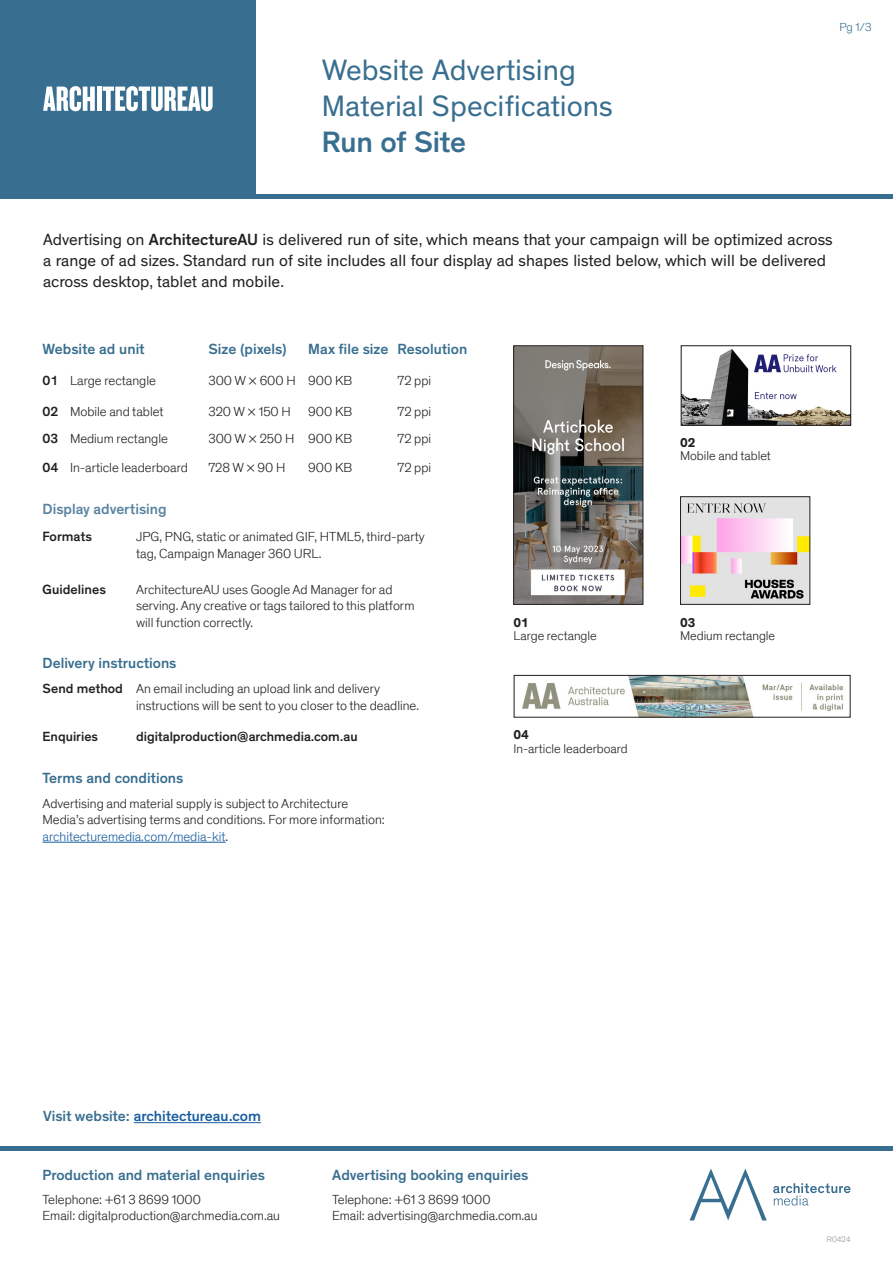
<style>
.page{position:relative;width:893px;height:1263px;background:#fff}
.page>*{position:absolute;margin:0;border:0;box-sizing:border-box;transform-origin:0 0}
.t1{font:30px/36px "Theinhardt";color:#386e8f}
.t2{font:16.5px/21px "Theinhardt";color:#231f20}
.Hanging_Indent{font:500 15px "Theinhardt";color:#386e8f}
.Subheading{font:500 15px "Theinhardt";color:#386e8f}
.Subheading-2{font:500 15px "Theinhardt";color:#175d9e}
.Hanging_Indent-2{font:500 15px "Theinhardt";color:#5983a2}
.Hanging_Indent-3{font:500 13.65px "Theinhardt";color:#231f20}
.Hanging_Indent-4{font:300 13.5px/16.5px "Theinhardt";color:#231f20}
.Hanging_Indent-5{font:500 13.5px "Theinhardt";color:#231f20}
.Paragraph_Style_1{font:300 13.05px/13px "Theinhardt";color:#231f20}
.Paragraph_Style_1-2{font:700 13.05px "Theinhardt";color:#231f20}
.t3{font:300 12px "Theinhardt";color:#386e8f}
.t4{font:300 8.25px "Theinhardt";color:#939598}
.s1{font-weight:500}
.s2{color:#175d9e}
.s3{font-weight:700}
.s4{color:#386e8f}
</style>
<div class="page">
<div style="left:0;top:0;width:255px;height:195px;background:#386e8f"></div>
<hr style="left:0;top:194px;width:893px;height:4px;background:#386e8f">
<img style="left:515px;top:348px;width:126px;height:254px">
<div style="left:513px;top:346px;width:130px;height:258px;border:1px solid #231f20"></div>
<img style="left:682px;top:498px;width:126px;height:104px">
<div style="left:680px;top:496px;width:130px;height:108px;border:1px solid #231f20"></div>
<img style="left:522px;top:677px;width:322px;height:38px">
<div style="left:514px;top:675px;width:336px;height:42px;border:1px solid #231f20"></div>
<svg style="left:43px;top:86px;width:52px;height:25px"></svg>
<hr style="left:97px;top:87px;width:4px;height:24px;background:#fff">
<svg style="left:103px;top:86px;width:110px;height:25px"></svg>
<svg style="left:689px;top:1168px;width:78px;height:52px"></svg>
<svg style="left:773px;top:1183px;width:77px;height:22px"></svg>
<hr style="left:0;top:1147px;width:893px;height:4px;background:#386e8f">
<img style="left:683px;top:349px;width:166px;height:74px">
<div style="left:681px;top:346px;width:170px;height:79px;border:1px solid #231f20"></div>
<hr style="left:43px;top:842px;width:183px;height:1px;background:#175d9e">
<hr style="left:134px;top:1122px;width:127px;height:1px;background:#175d9e">
<p class="t1" style="left:322px;top:53px;width:292px">Website Advertising<br>Material Specifications<br><span class="s1">Run of Site</span></p>
<p class="t3" style="left:839px;top:20px;width:34px">Pg 1/3</p>
<p class="t2" style="left:43px;top:229px;width:791px">Advertising on <span class="s1">ArchitectureAU</span> is delivered run of site, which means that your campaign will be optimized across a range of ad sizes. Standard run of site includes all four display ad shapes listed below, which will be delivered across desktop, tablet and mobile.</p>
<p class="Subheading" style="left:43px;top:340px;width:103px">Website ad unit</p>
<p class="Subheading" style="left:208px;top:340px;width:80px">Size (pixels)</p>
<p class="Subheading" style="left:308px;top:340px;width:82px">Max file size</p>
<p class="Subheading" style="left:398px;top:340px;width:71px">Resolution</p>
<p class="Hanging_Indent-5" style="left:43px;top:373px;width:17px">01</p>
<p class="Hanging_Indent-4" style="left:70px;top:373px;width:87px">Large rectangle</p>
<p class="Hanging_Indent-4" style="left:208px;top:373px;width:89px">300 W × 600 H</p>
<p class="Hanging_Indent-4" style="left:308px;top:373px;width:45px">900 KB</p>
<p class="Hanging_Indent-4" style="left:398px;top:373px;width:35px">72 ppi</p>
<p class="Hanging_Indent-5" style="left:43px;top:403px;width:17px">02</p>
<p class="Hanging_Indent-4" style="left:70px;top:403px;width:95px">Mobile and tablet</p>
<p class="Hanging_Indent-4" style="left:208px;top:403px;width:84px">320 W × 150 H</p>
<p class="Hanging_Indent-4" style="left:308px;top:403px;width:45px">900 KB</p>
<p class="Hanging_Indent-4" style="left:398px;top:403px;width:35px">72 ppi</p>
<p class="Hanging_Indent-5" style="left:43px;top:431px;width:17px">03</p>
<p class="Hanging_Indent-4" style="left:70px;top:431px;width:100px">Medium rectangle</p>
<p class="Hanging_Indent-4" style="left:208px;top:431px;width:88px">300 W × 250 H</p>
<p class="Hanging_Indent-4" style="left:308px;top:431px;width:45px">900 KB</p>
<p class="Hanging_Indent-4" style="left:398px;top:431px;width:35px">72 ppi</p>
<p class="Hanging_Indent-5" style="left:43px;top:459px;width:17px">04</p>
<p class="Hanging_Indent-4" style="left:70px;top:459px;width:119px">In-article leaderboard</p>
<p class="Hanging_Indent-4" style="left:208px;top:459px;width:79px">728 W × 90 H</p>
<p class="Hanging_Indent-4" style="left:308px;top:459px;width:45px">900 KB</p>
<p class="Hanging_Indent-4" style="left:398px;top:459px;width:35px">72 ppi</p>
<p class="Hanging_Indent-2" style="left:43px;top:500px;width:126px">Display advertising</p>
<p class="Hanging_Indent-3" style="left:43px;top:528px;width:51px">Formats</p>
<p class="Hanging_Indent-4" style="left:136px;top:528px;width:290px">JPG, PNG, static or animated GIF, HTML5, third-party tag, Campaign Manager 360 URL.</p>
<p class="Hanging_Indent-3" style="left:43px;top:581px;width:65px">Guidelines</p>
<p class="Hanging_Indent-4" style="left:136px;top:581px;width:280px">ArchitectureAU uses Google Ad Manager for ad serving. Any creative or tags tailored to this platform will function correctly.</p>
<p class="Hanging_Indent" style="left:43px;top:654px;width:135px">Delivery instructions</p>
<p class="Hanging_Indent-4" style="left:136px;top:680px;width:285px;text-indent:-94px"><span class="s1">Send method</span> An email including an upload link and delivery instructions will be sent to you closer to the deadline.</p>
<p class="Hanging_Indent-5" style="left:43px;top:728px;width:57px">Enquiries</p>
<p class="Hanging_Indent-5" style="left:136px;top:728px;width:223px">digitalproduction@archmedia.com.au</p>
<p class="Hanging_Indent" style="left:43px;top:769px;width:142px">Terms and conditions</p>
<p class="Hanging_Indent-4" style="left:43px;top:795px;width:344px">Advertising and material supply is subject to Architecture<br>Media’s advertising terms and conditions. For more information: <span class="s2">architecturemedia.com/media-kit</span>.</p>
<p class="Paragraph_Style_1-2" style="left:680px;top:435px;width:17px">02</p>
<p class="Paragraph_Style_1" style="left:680px;top:449px;width:92px">Mobile and tablet</p>
<p class="Paragraph_Style_1" style="left:513px;top:616px;width:85px"><span class="s3">01<br></span>Large rectangle</p>
<p class="Paragraph_Style_1-2" style="left:680px;top:614px;width:17px">03</p>
<p class="Paragraph_Style_1" style="left:680px;top:629px;width:97px">Medium rectangle</p>
<p class="Paragraph_Style_1-2" style="left:513px;top:727px;width:17px">04</p>
<p class="Paragraph_Style_1" style="left:513px;top:742px;width:116px">In-article leaderboard</p>
<p class="Subheading-2" style="left:43px;top:1107px;width:219px"><span class="s4">Visit website:</span> architectureau.com</p>
<p class="Hanging_Indent" style="left:43px;top:1165px;width:224px">Production and material enquiries</p>
<p class="Hanging_Indent-4" style="left:43px;top:1192px;width:239px">Telephone: +61 3 8699 1000<br>Email: digitalproduction@archmedia.com.au</p>
<p class="Hanging_Indent" style="left:332px;top:1165px;width:197px">Advertising booking enquiries</p>
<p class="Hanging_Indent-4" style="left:332px;top:1192px;width:207px">Telephone: +61 3 8699 1000<br>Email: advertising@archmedia.com.au</p>
<p class="t4" style="left:827px;top:1234px;width:25px">R0424</p>
</div>
